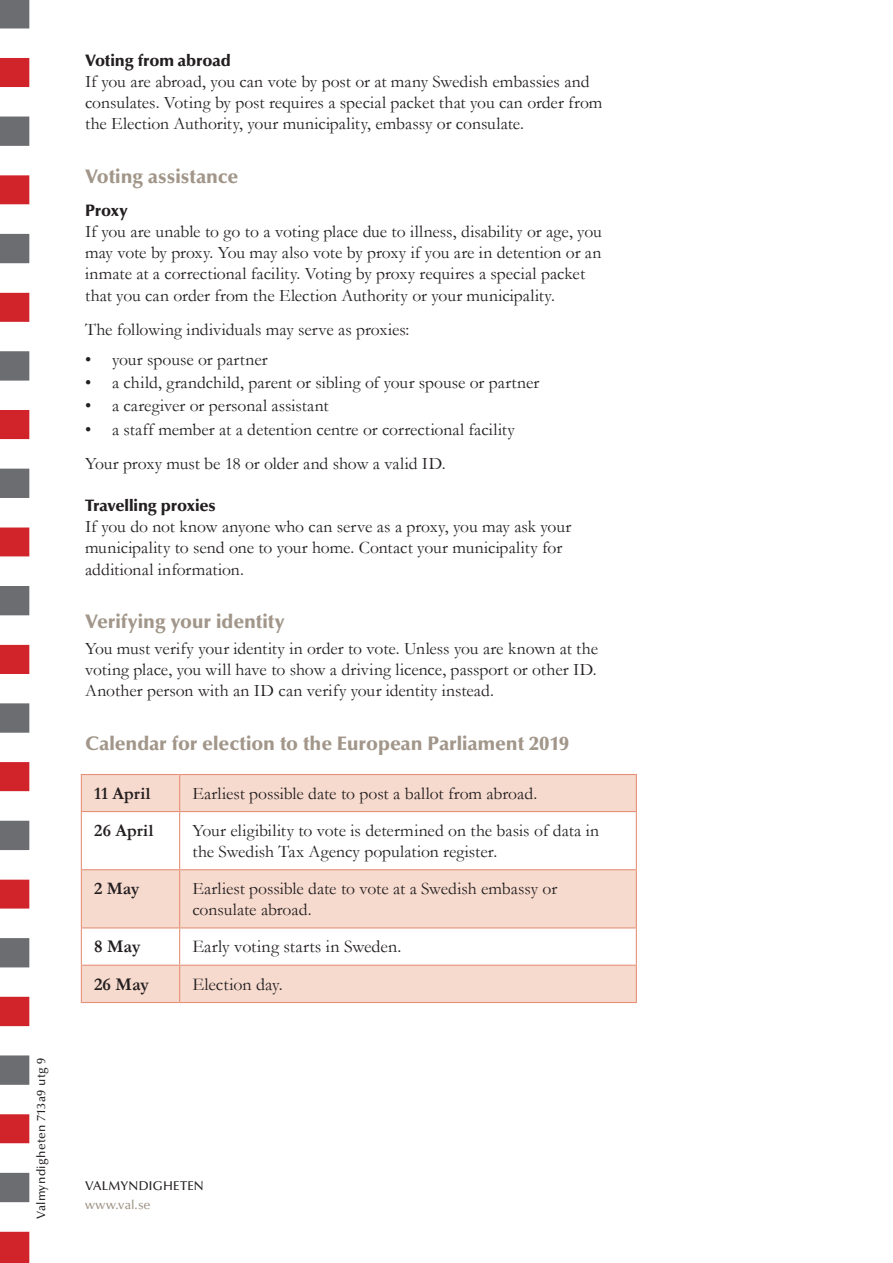
<style>
.page{position:relative;width:893px;height:1263px;background:#fff}
.page>*{position:absolute;margin:0;border:0;box-sizing:border-box;transform-origin:0 0}
.t1{font:900 19.5px "Optima";color:#a19689}
.brödtext{font:18px "Garamond";letter-spacing:.005em;color:#231f20}
.brödtext-2{font:700 18px "Garamond";color:#231f20}
.Brödtext{font:17.7px/21.1px "Garamond";color:#231f20}
.brödtext_i_tabell{font:17.7px/21.1px "Garamond";color:#231f20}
.fett_bröd_i_tabell{font:700 17.7px "Garamond";letter-spacing:.015em;color:#231f20}
.t2{font:900 16.5px "Optima";letter-spacing:-.005em;color:#231f20}
.t3{font:500 12.75px "Optima";letter-spacing:.015em;color:#231f20}
.visitkort{font:500 12.75px "Optima";color:#a19689}
.visitkort-2{font:500 12px "Optima";letter-spacing:.03em;color:#231f20}
</style>
<div class="page">
<svg style="left:0;top:0;width:29px;height:1263px"></svg>
<div style="left:82px;top:775px;width:554px;height:227px;background:#f7dace"></div>
<svg style="left:82px;top:812px;width:554px;height:153px"></svg>
<hr style="left:179px;top:775px;width:1px;height:36px;background:#e59279">
<hr style="left:81px;top:811px;width:99px;height:1px;background:#e59279">
<hr style="left:180px;top:811px;width:457px;height:1px;background:#e59279">
<hr style="left:179px;top:812px;width:1px;height:57px;background:#e59279">
<hr style="left:81px;top:869px;width:99px;height:1px;background:#e59279">
<hr style="left:180px;top:869px;width:457px;height:1px;background:#e59279">
<hr style="left:179px;top:870px;width:1px;height:57px;background:#e59279">
<hr style="left:81px;top:927px;width:99px;height:1px;background:#e59279">
<hr style="left:180px;top:927px;width:457px;height:1px;background:#e59279">
<hr style="left:179px;top:928px;width:1px;height:37px;background:#e59279">
<hr style="left:81px;top:965px;width:99px;height:1px;background:#e59279">
<hr style="left:180px;top:965px;width:457px;height:1px;background:#e59279">
<hr style="left:179px;top:966px;width:1px;height:36px;background:#e59279">
<hr style="left:81px;top:774px;width:99px;height:1px;background:#e59279">
<hr style="left:81px;top:775px;width:1px;height:36px;background:#e59279">
<hr style="left:180px;top:774px;width:457px;height:1px;background:#e59279">
<hr style="left:636px;top:775px;width:1px;height:36px;background:#e59279">
<hr style="left:81px;top:812px;width:1px;height:57px;background:#e59279">
<hr style="left:636px;top:812px;width:1px;height:57px;background:#e59279">
<hr style="left:81px;top:870px;width:1px;height:57px;background:#e59279">
<hr style="left:636px;top:870px;width:1px;height:57px;background:#e59279">
<hr style="left:81px;top:928px;width:1px;height:37px;background:#e59279">
<hr style="left:636px;top:928px;width:1px;height:37px;background:#e59279">
<hr style="left:81px;top:966px;width:1px;height:36px;background:#e59279">
<hr style="left:636px;top:966px;width:1px;height:36px;background:#e59279">
<hr style="left:81px;top:1002px;width:99px;height:1px;background:#e59279">
<hr style="left:180px;top:1002px;width:457px;height:1px;background:#e59279">
<p class="visitkort-2" style="left:34px;top:1219px;width:163px;rotate:-90deg">Valmyndigheten 713a9 utg 9</p>
<h3 class="t2" style="left:85px;top:51px;width:147px">Voting from abroad</h3>
<p class="Brödtext" style="left:85px;top:71px;width:519px">If you are abroad, you can vote by post or at many Swedish embassies and consulates. Voting by post requires a special packet that you can order from the Election Authority, your municipality, embassy or consulate.</p>
<h2 class="t1" style="left:85px;top:165px;width:155px">Voting assistance</h2>
<h3 class="t2" style="left:85px;top:201px;width:44px">Proxy</h3>
<p class="Brödtext" style="left:85px;top:220px;width:518px">If you are unable to go to a voting place due to illness, disability or age, you may vote by proxy. You may also vote by proxy if you are in detention or an inmate at a correctional facility. Voting by proxy requires a special packet that you can order from the Election Authority or your municipality.</p>
<p class="Brödtext" style="left:85px;top:319px;width:326px">The following individuals may serve as proxies:</p>
<p class="Brödtext" style="left:85px;top:348px;width:184px">• your spouse or partner</p>
<p class="Brödtext" style="left:85px;top:371px;width:456px">• a child, grandchild, parent or sibling of your spouse or partner</p>
<p class="Brödtext" style="left:85px;top:395px;width:245px">• a caregiver or personal assistant</p>
<p class="Brödtext" style="left:85px;top:418px;width:431px">• a staff member at a detention centre or correctional facility</p>
<p class="Brödtext" style="left:85px;top:453px;width:362px">Your proxy must be 18 or older and show a valid ID.</p>
<h3 class="t2" style="left:85px;top:496px;width:132px">Travelling proxies</h3>
<p class="Brödtext" style="left:85px;top:516px;width:488px">If you do not know anyone who can serve as a proxy, you may ask your municipality to send one to your home. Contact your municipality for additional information.</p>
<h2 class="t1" style="left:85px;top:610px;width:201px">Verifying your identity</h2>
<p class="Brödtext" style="left:85px;top:637px;width:514px;text-align:justify">You must verify your identity in order to vote. Unless you are known at the voting place, you will have to show a driving licence, passport or other ID.<br>Another person with an ID can verify your identity instead.</p>
<h2 class="t1" style="left:85px;top:732px;width:485px">Calendar for election to the European Parliament 2019</h2>
<p class="fett_bröd_i_tabell" style="left:94px;top:781px;width:58px">11 April</p>
<p class="brödtext_i_tabell" style="left:192px;top:782px;width:346px">Earliest possible date to post a ballot from abroad.</p>
<p class="fett_bröd_i_tabell" style="left:94px;top:818px;width:61px">26 April</p>
<p class="brödtext_i_tabell" style="left:192px;top:819px;width:408px">Your eligibility to vote is determined on the basis of data in the Swedish Tax Agency population register.</p>
<p class="fett_bröd_i_tabell" style="left:94px;top:876px;width:47px">2 May</p>
<p class="brödtext_i_tabell" style="left:192px;top:877px;width:366px">Earliest possible date to vote at a Swedish embassy or consulate abroad.</p>
<p class="brödtext-2" style="left:94px;top:934px;width:48px">8 May</p>
<p class="brödtext" style="left:192px;top:935px;width:210px">Early voting starts in Sweden.</p>
<p class="brödtext-2" style="left:94px;top:972px;width:56px">26 May</p>
<p class="brödtext" style="left:192px;top:972px;width:92px">Election day.</p>
<p class="t3" style="left:85px;top:1178px;width:120px">VALMYNDIGHETEN</p>
<p class="visitkort" style="left:85px;top:1198px;width:67px">www.val.se</p>
</div>
